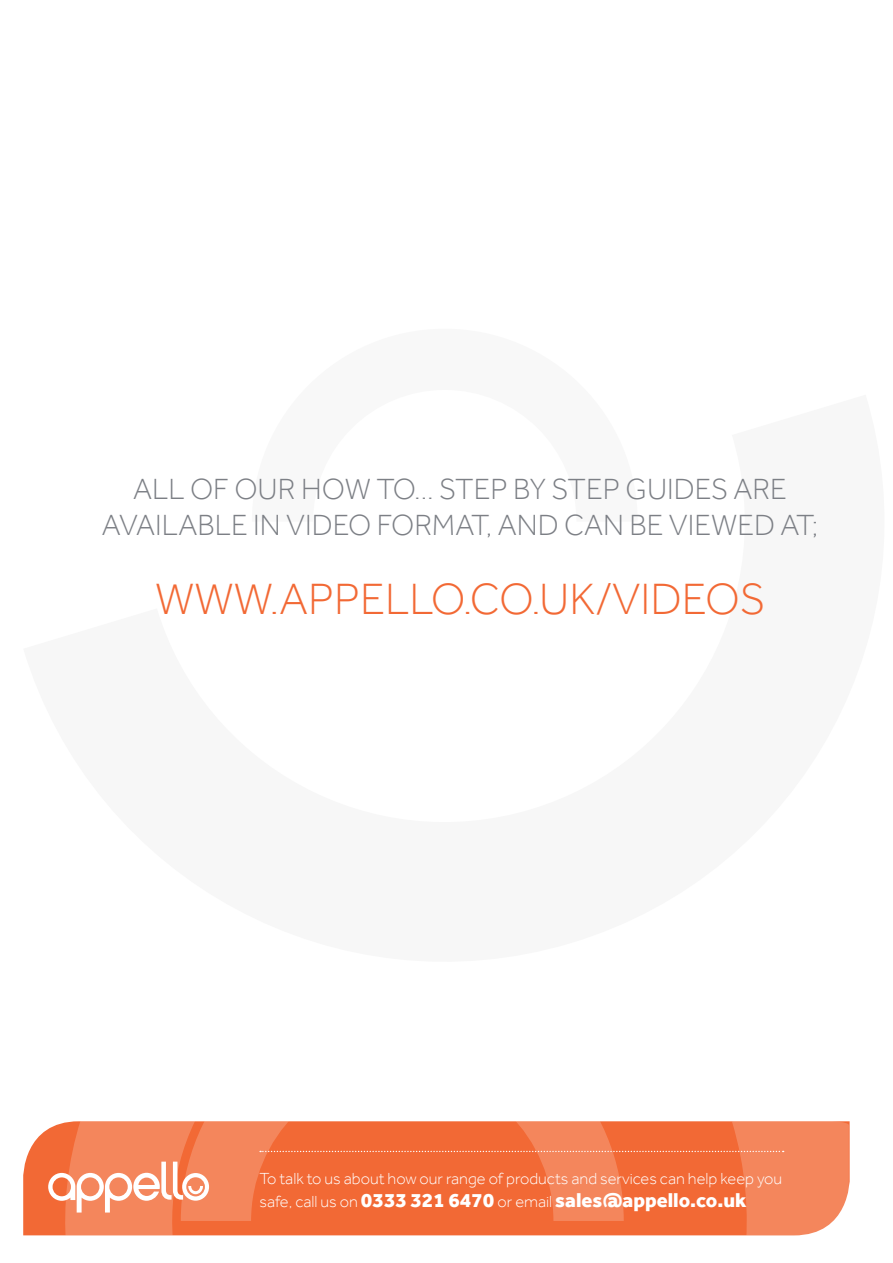
<style>
.page{position:relative;width:893px;height:1263px;background:#fff}
.page>*{position:absolute;margin:0;border:0;box-sizing:border-box;transform-origin:0 0}
.Body_copy{font:300 45px "Effra";color:#f26935}
.Body_copy-2{font:300 30px/36px "Effra";color:#7c7f85;text-align:center}
.Body_copy-3{font:800 20.55px "Effra";color:#fff}
.Body_copy-4{font:300 16.5px "Effra";color:#fff}
.s1{font-weight:300;font-size:16.5px}
</style>
<div class="page">
<svg style="left:23px;top:1121px;width:826px;height:114px;background:#f37e52"></svg>
<svg style="left:48px;top:1121px;width:736px;height:100px;background:#f3794b"></svg>
<p class="Body_copy-2" style="left:102px;top:471px;width:718px">ALL OF OUR HOW TO... STEP BY STEP GUIDES ARE<br>AVAILABLE IN VIDEO FORMAT, AND CAN BE VIEWED AT;</p>
<p class="Body_copy" style="left:155px;top:574px;width:611px">WWW.APPELLO.CO.UK/VIDEOS</p>
<p class="Body_copy-4" style="left:259px;top:1169px;width:524px">To talk to us about how our range of products and services can help keep you</p>
<p class="Body_copy-3" style="left:259px;top:1187px;width:489px"><span class="s1">safe, call us on</span> 0333 321 6470 <span class="s1">or email</span> sales@appello.co.uk</p>
</div>
